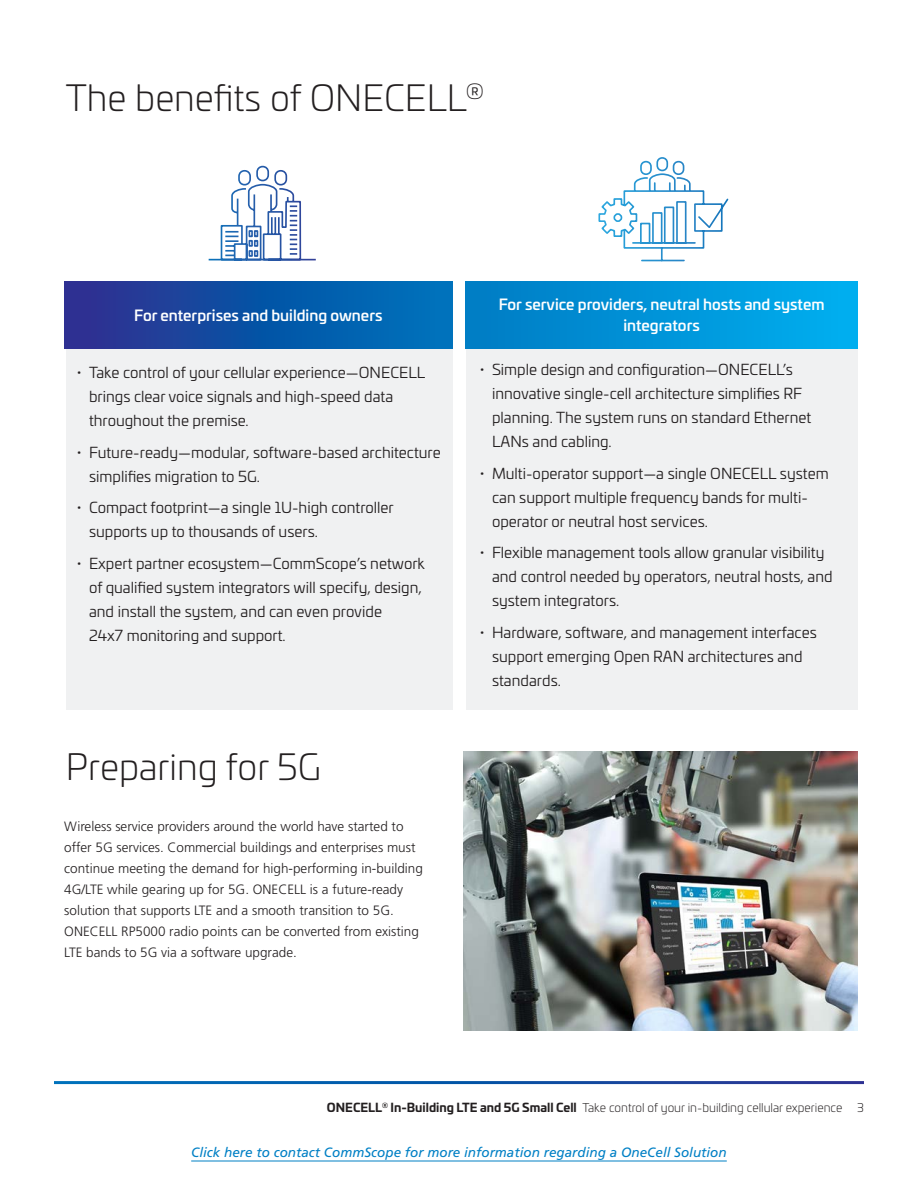
<style>
.page{position:relative;width:918px;height:1188px;background:#fff}
.page>*{position:absolute;margin:0;border:0;box-sizing:border-box;transform-origin:0 0}
.Callout_18pt_white{font:300 36px "Univia Pro";color:#231f20}
.t1{font:15px/24px "Univia Pro";color:#231f20}
.Tiny_heads{font:500 15px/21px "Univia Pro";color:#fff;text-align:center}
.Body_text_9pt{font:300 13.5px/21px "Frutiger LT Pro";color:#231f20}
.Tiny_heads-2{font:italic 13.5px "Frutiger LT Pro";color:#0080c5}
.t2{font:300 12px "Univia Pro";color:#231f20}
.s1{font-family:"Frutiger LT Pro";font-weight:300;font-size:27px}
.s2{font-weight:700}
</style>
<div class="page">
<div style="left:66px;top:348px;width:386px;height:362px;background:#f0f1f2"></div>
<div style="left:466px;top:348px;width:392px;height:362px;background:#f0f1f2"></div>
<img style="left:464px;top:752px;width:394px;height:278px">
<div style="left:64px;top:281px;width:388px;height:67px;background:linear-gradient(to right,#2b2e8e,#0075bd)"></div>
<div style="left:466px;top:281px;width:392px;height:67px;background:linear-gradient(to right,#007bc3,#00aff0)"></div>
<svg style="left:208px;top:165px;width:108px;height:96px"></svg>
<svg style="left:598px;top:157px;width:131px;height:105px"></svg>
<hr style="left:191px;top:1161px;width:536px;height:1px;background:#0080c5">
<p class="Callout_18pt_white" style="left:66px;top:72px;width:420px">The benefits of ONECELL<sup>®</sup></p>
<p class="Tiny_heads" style="left:134px;top:304px;width:250px">For enterprises and building owners</p>
<p class="Tiny_heads" style="left:499px;top:293px;width:327px">For service providers, neutral hosts and system integrators</p>
<p class="t1" style="left:89px;top:360px;width:338px;text-indent:-14px"><span class="s1">·</span> Take control of your cellular experience—ONECELL brings clear voice signals and high-speed data throughout the premise.</p>
<p class="t1" style="left:89px;top:440px;width:353px;text-indent:-14px"><span class="s1">·</span> Future-ready—modular, software-based architecture simplifies migration to 5G.</p>
<p class="t1" style="left:89px;top:495px;width:306px;text-indent:-14px"><span class="s1">·</span> Compact footprint—a single 1U-high controller supports up to thousands of users.</p>
<p class="t1" style="left:89px;top:551px;width:337px;text-indent:-14px"><span class="s1">·</span> Expert partner ecosystem—CommScope’s network of qualified system integrators will specify, design, and install the system, and can even provide<br>24x7 monitoring and support.</p>
<p class="t1" style="left:492px;top:357px;width:321px;text-indent:-14px"><span class="s1">·</span> Simple design and configuration—ONECELL’s innovative single-cell architecture simplifies RF planning. The system runs on standard Ethernet LANs and cabling.</p>
<p class="t1" style="left:492px;top:461px;width:338px;text-indent:-14px"><span class="s1">·</span> Multi-operator support—a single ONECELL system can support multiple frequency bands for multi&shy;operator or neutral host services.</p>
<p class="t1" style="left:492px;top:540px;width:342px;text-indent:-14px"><span class="s1">·</span> Flexible management tools allow granular visibility and control needed by operators, neutral hosts, and system integrators.</p>
<p class="t1" style="left:492px;top:620px;width:326px;text-indent:-14px"><span class="s1">·</span> Hardware, software, and management interfaces support emerging Open RAN architectures and standards.</p>
<p class="Callout_18pt_white" style="left:66px;top:742px;width:257px">Preparing for 5G</p>
<p class="Body_text_9pt" style="left:64px;top:816px;width:360px">Wireless service providers around the world have started to offer 5G services. Commercial buildings and enterprises must continue meeting the demand for high-performing in-building 4G/LTE while gearing up for 5G. ONECELL is a future-ready solution that supports LTE and a smooth transition to 5G.<br>ONECELL RP5000 radio points can be converted from existing LTE bands to 5G via a software upgrade.</p>
<p class="t2" style="left:327px;top:1099px;width:539px"><span class="s2">ONECELL</span><sup>®</sup> <span class="s2">In-Building LTE and 5G Small Cell</span> Take control of your in-building cellular experience 3</p>
<p class="Tiny_heads-2" style="left:191px;top:1144px;width:537px">Click here to contact CommScope for more information regarding a OneCell Solution</p>
</div>
